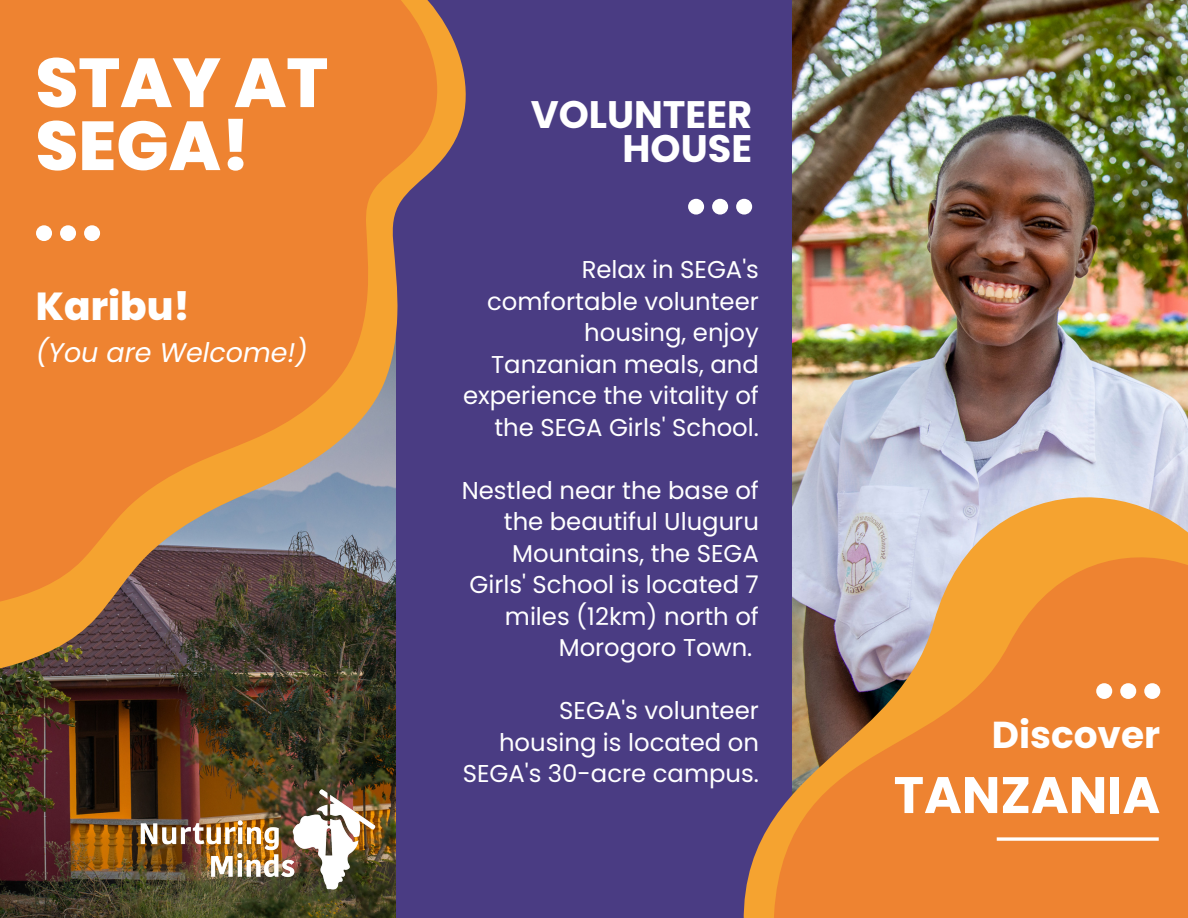
<style>
.page{position:relative;width:1188px;height:918px;background:#4a3c83}
.page>*{position:absolute;margin:0;border:0;box-sizing:border-box;transform-origin:0 0}
.t1{font:800 69.15px/63px "Poppins";color:#fff}
.t2{font:700 51.3px "Poppins";color:#fff}
.t3{font:800 39px "Poppins";color:#fff}
.t4{font:700 38.4px/34.8px "Poppins";color:#fff;text-align:right}
.t5{font:700 37.5px "Poppins";color:#fff}
.t6{font:italic 27px "Poppins";color:#fff}
.t7{font:24.3px/31.5px "Poppins";color:#fff;text-align:right}
</style>
<div class="page">
<img style="left:792px;top:0;width:396px;height:426px">
<img style="left:0;top:691px;width:396px;height:227px">
<svg style="left:743px;top:426px;width:445px;height:492px;background:#cf9065"></svg>
<svg style="left:0;top:14px;width:466px;height:677px"></svg>
<svg style="left:0;top:0;width:438px;height:612px;background:#d37f41"></svg>
<svg style="left:1096px;top:683px;width:64px;height:16px"></svg>
<svg style="left:36px;top:225px;width:64px;height:16px"></svg>
<svg style="left:688px;top:199px;width:64px;height:16px"></svg>
<svg style="left:997px;top:837px;width:162px;height:4px"></svg>
<img style="left:141px;top:789px;width:235px;height:100px">
<h1 class="t1" style="left:35px;top:51px;width:294px">STAY AT<br>SEGA!</h1>
<h3 class="t3" style="left:36px;top:279px;width:156px">Karibu!</h3>
<p class="t6" style="left:36px;top:333px;width:273px">(You are Welcome!)</p>
<h3 class="t4" style="left:531px;top:97px;width:223px">VOLUNTEER<br>HOUSE</h3>
<p class="t7" style="left:463px;top:254px;width:297px">Relax in SEGA's comfortable volunteer housing, enjoy<br>Tanzanian meals, and experience the vitality of the SEGA Girls' School.</p>
<p class="t7" style="left:462px;top:475px;width:299px">Nestled near the base of the beautiful Uluguru<br>Mountains, the SEGA<br>Girls' School is located 7 miles (12km) north of<br>Morogoro Town.</p>
<p class="t7" style="left:463px;top:695px;width:298px">SEGA's volunteer housing is located on<br>SEGA's 30-acre campus.</p>
<h3 class="t5" style="left:992px;top:708px;width:170px">Discover</h3>
<h2 class="t2" style="left:894px;top:759px;width:268px">TANZANIA</h2>
</div>
